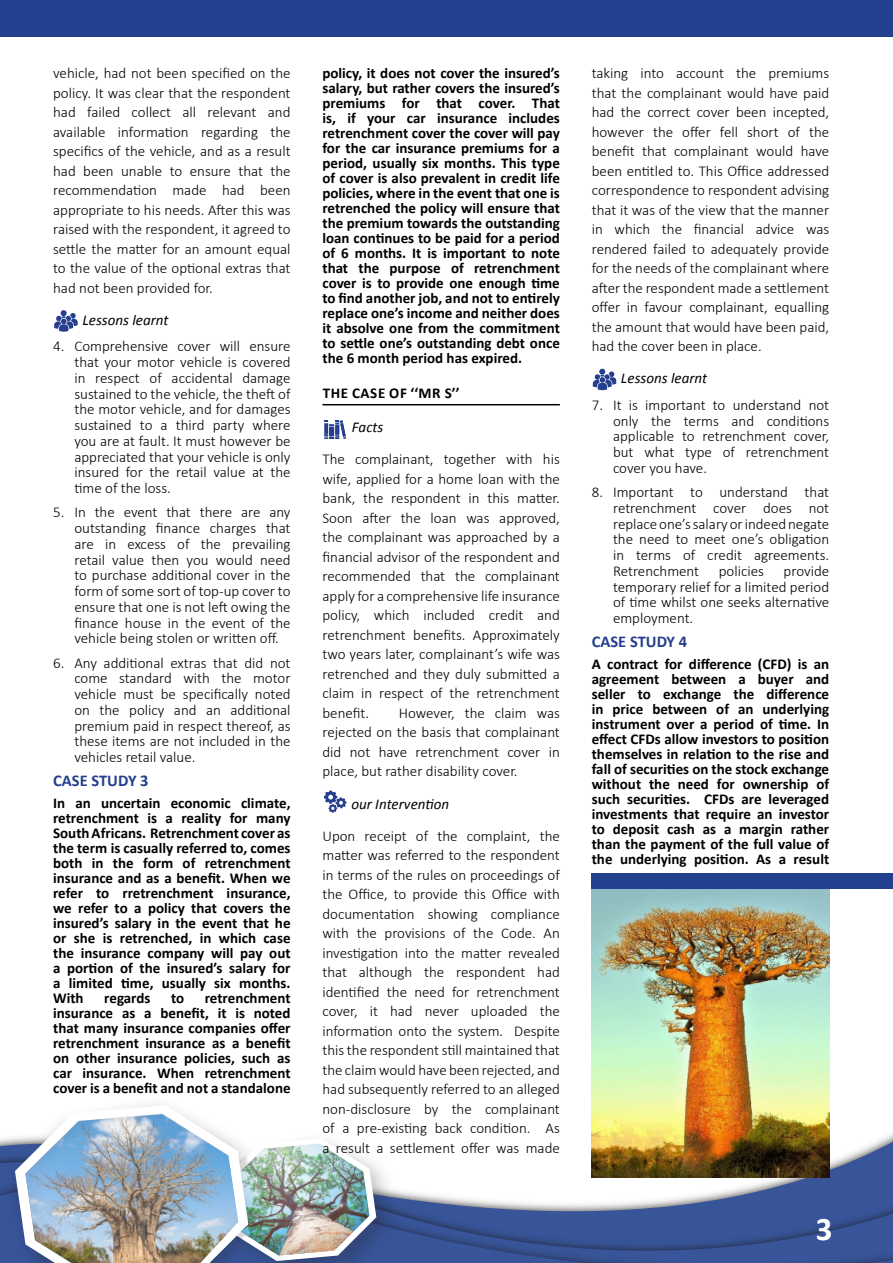
<style>
.page{position:relative;width:893px;height:1263px;background:#fff}
.page>*{position:absolute;margin:0;border:0;box-sizing:border-box;transform-origin:0 0}
.t1{font:700 33px "Calibri";color:#fff}
.t2{font:700 16.5px "Calibri";color:#253f8e}
.BODY_TEXT{font:300 15px/19.5px "Calibri";color:#000;text-align:justify}
.CASE_STUDY_ITALIC{font:700 15px/15px "Calibri";color:#000;text-align:justify}
.BODY_TEXT-2{font:italic 15px "Calibri";color:#000}
.case_heading{font:700 15px "Calibri";letter-spacing:.04em;color:#000}
</style>
<div class="page">
<svg style="left:412px;top:1148px;width:481px;height:115px;fill:#385599"></svg>
<img style="left:0;top:1104px;width:412px;height:159px">
<svg style="left:15px;top:1105px;width:361px;height:158px"></svg>
<img style="left:240px;top:1144px;width:129px;height:111px">
<img style="left:25px;top:1114px;width:213px;height:149px">
<div style="left:0;top:0;width:893px;height:37px;background:#23408e"></div>
<svg style="left:54px;top:310px;width:24px;height:22px"></svg>
<hr style="left:322px;top:404px;width:238px;height:1px;background:#000">
<svg style="left:324px;top:420px;width:22px;height:19px"></svg>
<svg style="left:324px;top:790px;width:22px;height:23px"></svg>
<svg style="left:593px;top:369px;width:23px;height:21px"></svg>
<img style="left:592px;top:888px;width:237px;height:290px">
<div style="left:592px;top:873px;width:301px;height:15px;background:#23408e"></div>
<p class="BODY_TEXT" style="left:53px;top:63px;width:239px">vehicle, had not been specified on the policy. It was clear that the respondent had failed collect all relevant and available information regarding the specifics of the vehicle, and as a result had been unable to ensure that the recommendation made had been appropriate to his needs. After this was raised with the respondent, it agreed to settle the matter for an amount equal to the value of the optional extras that had not been provided for.</p>
<p class="BODY_TEXT-2" style="left:82px;top:310px;width:88px">Lessons learnt</p>
<p class="BODY_TEXT" style="left:74px;top:338px;width:218px;line-height:15.8px;text-indent:-21px">4. Comprehensive cover will ensure that your motor vehicle is covered in respect of accidental damage sustained to the vehicle, the theft of the motor vehicle, and for damages sustained to a third party where you are at fault. It must however be appreciated that your vehicle is only insured for the retail value at the time of the loss.</p>
<p class="BODY_TEXT" style="left:74px;top:504px;width:218px;line-height:15.8px;text-indent:-21px">5. In the event that there are any outstanding finance charges that are in excess of the prevailing retail value then you would need to purchase additional cover in the form of some sort of top-up cover to ensure that one is not left owing the finance house in the event of the vehicle being stolen or written off.</p>
<p class="BODY_TEXT" style="left:74px;top:654px;width:218px;line-height:15.8px;text-indent:-21px">6. Any additional extras that did not come standard with the motor vehicle must be specifically noted on the policy and an additional premium paid in respect thereof, as these items are not included in the vehicles retail value.</p>
<p class="t2" style="left:53px;top:770px;width:97px">CASE STUDY 3</p>
<p class="CASE_STUDY_ITALIC" style="left:53px;top:795px;width:239px">In an uncertain economic climate, retrenchment is a reality for many South Africans. Retrenchment cover as the term is casually referred to, comes both in the form of retrenchment insurance and as a benefit. When we refer to rretrenchment insurance, we refer to a policy that covers the insured’s salary in the event that he or she is retrenched, in which case the insurance company will pay out a portion of the insured’s salary for a limited time, usually six months.<br>With</p>
<p class="CASE_STUDY_ITALIC" style="left:53px;top:990px;width:239px;text-indent:152px">retrenchment insurance as a benefit, it is noted that many insurance companies offer retrenchment insurance as a benefit on other insurance policies, such as car insurance. When retrenchment cover is a benefit and not a standalone</p>
<p class="CASE_STUDY_ITALIC" style="left:104px;top:990px;width:48px">regards</p>
<p class="CASE_STUDY_ITALIC" style="left:171px;top:990px;width:15px">to</p>
<p class="CASE_STUDY_ITALIC" style="left:322px;top:66px;width:239px">policy, it does not cover the insured’s salary, but rather covers the insured’s premiums for that cover. That is, if your car insurance includes retrenchment cover the cover will pay for the car insurance premiums for a period, usually six months. This type of cover is also prevalent in credit life policies, where in the event that one is retrenched the policy will ensure that the premium towards the outstanding loan continues to be paid for a period of 6 months. It is important to note that the purpose of retrenchment cover is to provide one enough time to find another job, and not to entirely replace one’s income and neither does it absolve one from the commitment to settle one’s outstanding debt once the 6 month period has expired.</p>
<p class="case_heading" style="left:323px;top:383px;width:138px">THE CASE OF ‘‘MR S’’</p>
<p class="BODY_TEXT-2" style="left:352px;top:417px;width:33px">Facts</p>
<p class="BODY_TEXT" style="left:322px;top:449px;width:239px">The complainant, together with his wife, applied for a home loan with the bank, the respondent in this matter.<br>Soon after the loan was approved, the complainant was approached by a financial advisor of the respondent and recommended that the complainant apply for a comprehensive life insurance policy, which included credit and retrenchment benefits. Approximately two years later, complainant’s wife was retrenched and they duly submitted a claim in respect of the retrenchment benefit.</p>
<p class="BODY_TEXT" style="left:322px;top:702px;width:239px;text-indent:76px">However, the claim was rejected on the basis that complainant did not have retrenchment cover in place, but rather disability cover.</p>
<p class="BODY_TEXT-2" style="left:351px;top:793px;width:99px">our Intervention</p>
<p class="BODY_TEXT" style="left:322px;top:825px;width:239px">Upon receipt of the complaint, the matter was referred to the respondent in terms of the rules on proceedings of the Office, to provide this Office with documentation showing compliance with the provisions of the Code. An investigation into the matter revealed that although the respondent had identified the need for retrenchment cover, it had never uploaded the information onto the system. Despite this the respondent still maintained that the claim would have been rejected, and had subsequently referred to an alleged non-disclosure by the complainant of a pre-existing back condition. As a result a settlement offer was made</p>
<p class="BODY_TEXT" style="left:592px;top:63px;width:239px">taking into account the premiums that the complainant would have paid had the correct cover been incepted, however the offer fell short of the benefit that complainant would have been entitled to. This Office addressed correspondence to respondent advising that it was of the view that the manner in which the financial advice was rendered failed to adequately provide for the needs of the complainant where after the respondent made a settlement offer in favour complainant, equalling the amount that would have been paid, had the cover been in place.</p>
<p class="BODY_TEXT-2" style="left:621px;top:368px;width:88px">Lessons learnt</p>
<p class="BODY_TEXT" style="left:613px;top:396px;width:218px;line-height:15.8px;text-indent:-21px">7. It is important to understand not only the terms and conditions applicable to retrenchment cover, but what type of retrenchment cover you have.</p>
<p class="BODY_TEXT" style="left:613px;top:483px;width:218px;line-height:15.8px;text-indent:-21px">8. Important to understand that retrenchment cover does not replace one’s salary or indeed negate the need to meet one’s obligation in terms of credit agreements.<br>Retrenchment</p>
<p class="BODY_TEXT" style="left:719px;top:560px;width:47px">policies</p>
<p class="BODY_TEXT" style="left:613px;top:562px;width:218px;line-height:15.8px;text-indent:171px">provide temporary relief for a limited period of time whilst one seeks alternative employment.</p>
<p class="t2" style="left:592px;top:631px;width:97px">CASE STUDY 4</p>
<p class="CASE_STUDY_ITALIC" style="left:592px;top:656px;width:239px">A contract for difference (CFD) is an agreement between a buyer and seller to exchange the difference in price between of an underlying instrument over a period of time. In effect CFDs allow investors to position themselves in relation to the rise and fall of securities on the stock exchange without the need for ownership of such securities. CFDs are leveraged investments that require an investor to deposit cash as a margin rather than the payment of the full value of the underlying position. As a result</p>
<h1 class="t1" style="left:816px;top:1208px;width:18px">3</h1>
</div>
